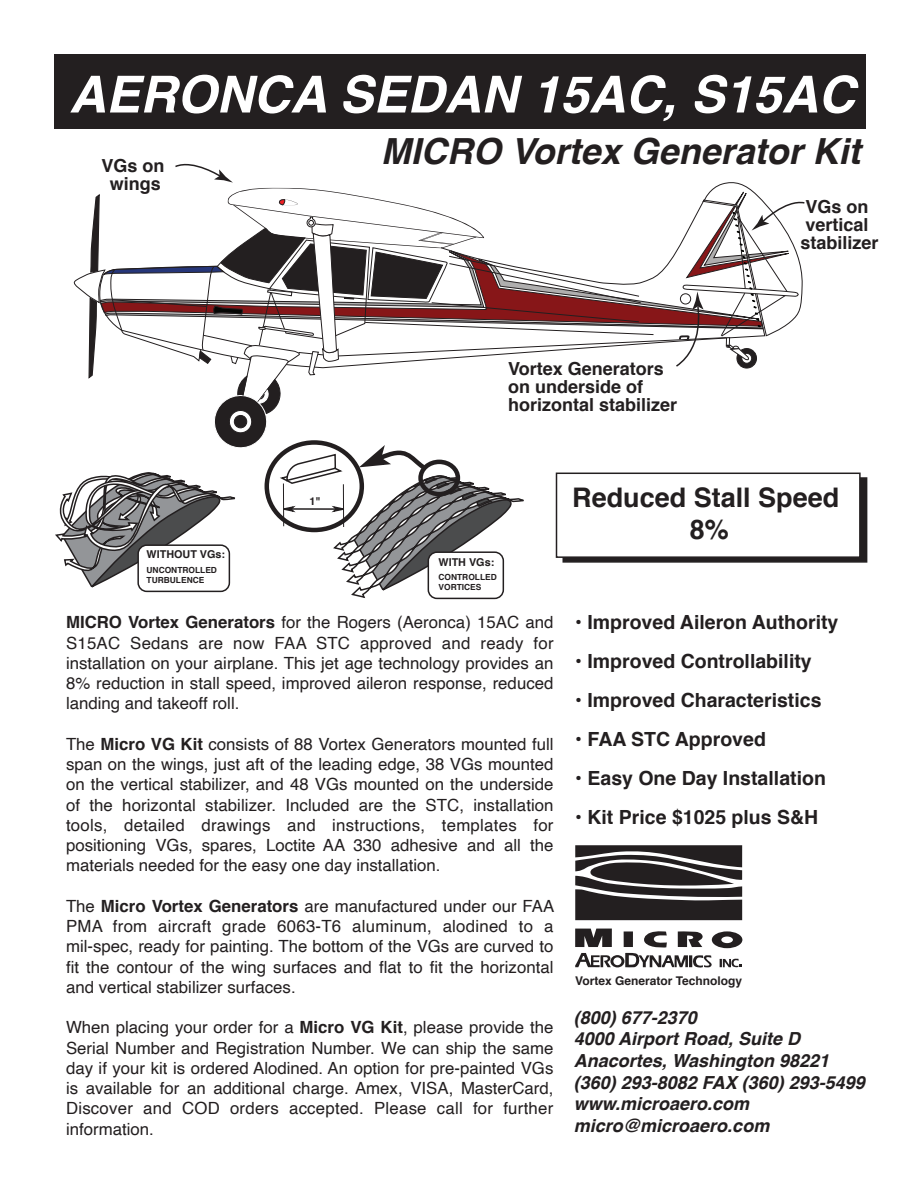
<style>
.page{position:relative;width:918px;height:1188px;background:#fff}
.page>*{position:absolute;margin:0;border:0;box-sizing:border-box;transform-origin:0 0}
.t1{font:italic 700 51px "Helvetica";color:#fff}
.t2{font:italic 700 36px "Helvetica";color:#231f20}
.t3{font:700 27px/32.4px "Helvetica";color:#231f20;text-align:center}
.t4{font:700 19.5px "Helvetica";color:#231f20}
.t5{font:italic 700 18px/21.6px "Helvetica";color:#231f20}
.t6{font:700 18px/18px "Helvetica";color:#231f20}
.t7{font:16.8px/20.2px "Helvetica";color:#231f20;text-align:justify}
.t8{font:700 12px "Helvetica";color:#231f20}
.t9{font:700 10.8px "Helvetica";color:#231f20}
.t10{font:700 8.4px/10.1px "Helvetica";color:#231f20}
.s1{font-weight:700}
</style>
<div class="page">
<div style="left:55px;top:54px;width:811px;height:75px;background:#231f20"></div>
<svg style="left:575px;top:845px;width:167px;height:75px"></svg>
<svg style="left:610px;top:955px;width:14px;height:12px"></svg>
<div style="left:613px;top:957px;width:8px;height:8px;background:#fff;border-radius:50%"></div>
<svg style="left:575px;top:953px;width:36px;height:14px"></svg>
<svg style="left:575px;top:929px;width:37px;height:18px"></svg>
<div style="left:624px;top:931px;width:9px;height:16px;background:#231f20"></div>
<svg style="left:625px;top:931px;width:88px;height:37px"></svg>
<div style="left:712px;top:931px;width:30px;height:17px;background:#231f20;border-radius:50%"></div>
<div style="left:721px;top:937px;width:12px;height:6px;background:#fff;border-radius:50%"></div>
<svg style="left:720px;top:958px;width:22px;height:9px"></svg>
<div style="left:562px;top:477px;width:305px;height:86px;background:#231f20;border:2px solid #231f20"></div>
<div style="left:556px;top:473px;width:305px;height:85px;background:#fff;border:2px solid #231f20"></div>
<svg style="left:55px;top:163px;width:751px;height:436px"></svg>
<h1 class="t1" style="left:69px;top:53px;width:787px">AERONCA SEDAN 15AC, S15AC</h1>
<p class="t6" style="left:101px;top:157px;width:65px;text-align:center">VGs on wings</p>
<p class="t9" style="left:147px;top:546px;width:80px">WITHOUT VGs:</p>
<p class="t10" style="left:147px;top:565px;width:72px">UNCONTROLLED<br>TURBULENCE</p>
<p class="t9" style="left:309px;top:493px;width:13px">1"</p>
<h2 class="t2" style="left:381px;top:122px;width:481px">MICRO Vortex Generator Kit</h2>
<p class="t6" style="left:508px;top:360px;width:171px">Vortex Generators on underside of horizontal stabilizer</p>
<p class="t6" style="left:800px;top:198px;width:80px">VGs on vertical stabilizer</p>
<p class="t9" style="left:439px;top:553px;width:57px">WITH VGs:</p>
<p class="t10" style="left:439px;top:573px;width:60px">CONTROLLED<br>VORTICES</p>
<h3 class="t3" style="left:572px;top:482px;width:269px">Reduced Stall Speed<br>8%</h3>
<p class="t7" style="left:66px;top:613px;width:489px"><span class="s1">MICRO Vortex Generators</span> for the Rogers (Aeronca) 15AC and S15AC Sedans are now FAA STC approved and ready for installation on your airplane. This jet age technology provides an 8% reduction in stall speed, improved aileron response, reduced landing and takeoff roll.</p>
<p class="t7" style="left:66px;top:734px;width:489px">The <span class="s1">Micro VG Kit</span> consists of 88 Vortex Generators mounted full span on the wings, just aft of the leading edge, 38 VGs mounted on the vertical stabilizer, and 48 VGs mounted on the underside of the horizontal stabilizer. Included are the STC, installation tools, detailed drawings and instructions, templates for positioning VGs, spares, Loctite AA 330 adhesive and all the materials needed for the easy one day installation.</p>
<p class="t7" style="left:66px;top:896px;width:490px">The <span class="s1">Micro Vortex Generators</span> are manufactured under our FAA PMA from aircraft grade 6063-T6 aluminum, alodined to a mil-spec, ready for painting. The bottom of the VGs are curved to fit the contour of the wing surfaces and flat to fit the horizontal and vertical stabilizer surfaces.</p>
<p class="t7" style="left:66px;top:1018px;width:489px">When placing your order for a <span class="s1">Micro VG Kit</span>, please provide the Serial Number and Registration Number. We can ship the same day if your kit is ordered Alodined. An option for pre-painted VGs is available for an additional charge. Amex, VISA, MasterCard, Discover and COD orders accepted. Please call for further information.</p>
<p class="t4" style="left:575px;top:607px;width:265px">• Improved Aileron Authority</p>
<p class="t4" style="left:575px;top:646px;width:238px">• Improved Controllability</p>
<p class="t4" style="left:575px;top:685px;width:248px">• Improved Characteristics</p>
<p class="t4" style="left:575px;top:724px;width:192px">• FAA STC Approved</p>
<p class="t4" style="left:575px;top:763px;width:252px">• Easy One Day Installation</p>
<p class="t4" style="left:575px;top:802px;width:245px">• Kit Price $1025 plus S&amp;H</p>
<p class="t8" style="left:575px;top:971px;width:168px">Vortex Generator Technology</p>
<p class="t5" style="left:574px;top:1007px;width:293px">(800) 677-2370<br>4000 Airport Road, Suite D<br>Anacortes, Washington 98221 (360) 293-8082 FAX (360) 293-5499 www.microaero.com micro@microaero.com</p>
</div>
